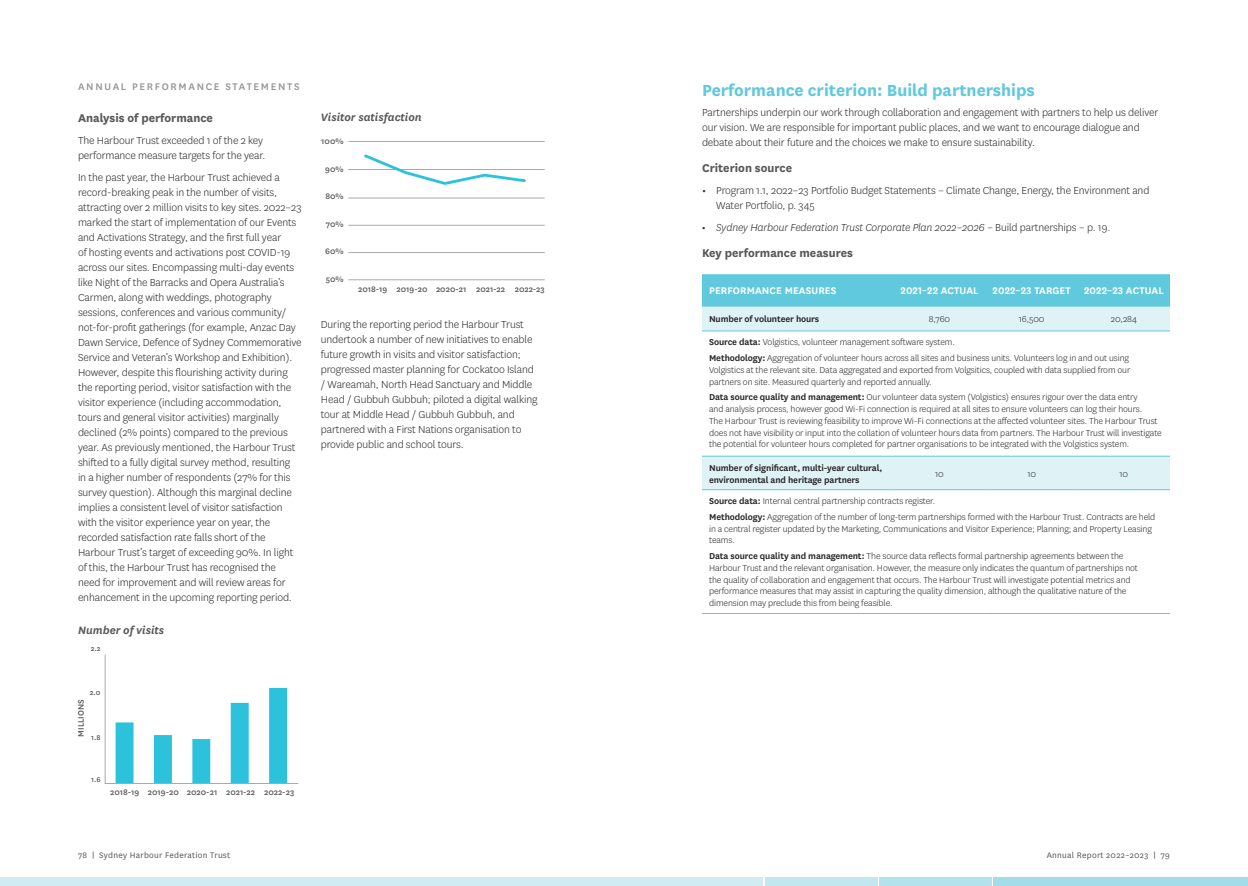
<style>
.page{position:relative;width:1248px;height:886px;background:#fff}
.page>*{position:absolute;margin:0;border:0;box-sizing:border-box;transform-origin:0 0}
.t1{font:700 18.75px "National";color:#60c9dd}
.t2{font:700 13.12px "National";color:#575757}
.t3{font:italic 600 12.5px "National";color:#575757}
.t4{font:300 11.88px/15px "National";letter-spacing:-.01em;color:#292829}
.t5{font:italic 300 11.88px "National";letter-spacing:-.01em;color:#292829}
.t6{font:600 11.25px "National";letter-spacing:.01em;color:#fff}
.t7{font:500 11.25px "National";letter-spacing:.15em;color:#939598}
.t8{font:300 10px/11.9px "National";letter-spacing:-.01em;color:#292829}
.t9{font:600 10px/11.9px "National";letter-spacing:-.01em;color:#292829}
.t10{font:500 9.38px "National";color:#58595b}
.t11{font:9.38px "National";letter-spacing:.03em;color:#575757}
.t12{font:500 8.12px "National";color:#58595b}
.s1{font-weight:500}
.s2{font-weight:500;font-style:normal}
.s3{font-style:normal}
.s4{font-weight:600}
.s5{font-weight:500;font-size:8.12px}
</style>
<div class="page">
<div style="left:993px;top:877px;width:254px;height:9px;background:#a4dce9"></div>
<div style="left:606px;top:877px;width:157px;height:9px;background:#d1ecf3"></div>
<div style="left:764px;top:877px;width:113px;height:9px;background:#c2e7ef"></div>
<div style="left:878px;top:877px;width:113px;height:9px;background:#b3e2ec"></div>
<div style="left:0;top:877px;width:625px;height:9px;background:#d1ecf3"></div>
<div style="left:702px;top:274px;width:467px;height:32px;background:#60c9dd"></div>
<svg style="left:702px;top:307px;width:467px;height:182px"></svg>
<hr style="left:702px;top:306px;width:191px;height:1px;background:#60c9dd">
<hr style="left:893px;top:306px;width:92px;height:1px;background:#60c9dd">
<hr style="left:985px;top:306px;width:92px;height:1px;background:#60c9dd">
<hr style="left:1077px;top:306px;width:92px;height:1px;background:#60c9dd">
<hr style="left:702px;top:331px;width:191px;height:1px;background:#60c9dd">
<hr style="left:893px;top:331px;width:92px;height:1px;background:#60c9dd">
<hr style="left:985px;top:331px;width:92px;height:1px;background:#60c9dd">
<hr style="left:1077px;top:331px;width:92px;height:1px;background:#60c9dd">
<hr style="left:702px;top:613px;width:191px;height:1px;background:#60c9dd">
<hr style="left:893px;top:613px;width:92px;height:1px;background:#60c9dd">
<hr style="left:985px;top:613px;width:92px;height:1px;background:#60c9dd">
<hr style="left:1077px;top:613px;width:92px;height:1px;background:#60c9dd">
<hr style="left:702px;top:456px;width:191px;height:1px;background:#60c9dd">
<hr style="left:893px;top:456px;width:92px;height:1px;background:#60c9dd">
<hr style="left:985px;top:456px;width:92px;height:1px;background:#60c9dd">
<hr style="left:1077px;top:456px;width:92px;height:1px;background:#60c9dd">
<hr style="left:702px;top:489px;width:191px;height:1px;background:#60c9dd">
<hr style="left:893px;top:489px;width:92px;height:1px;background:#60c9dd">
<hr style="left:985px;top:489px;width:92px;height:1px;background:#60c9dd">
<hr style="left:1077px;top:489px;width:92px;height:1px;background:#60c9dd">
<svg style="left:104px;top:654px;width:195px;height:130px"></svg>
<hr style="left:348px;top:279px;width:196px;height:1px;background:#a7a9ac">
<hr style="left:348px;top:252px;width:196px;height:1px;background:#a7a9ac">
<hr style="left:348px;top:225px;width:196px;height:1px;background:#a7a9ac">
<hr style="left:348px;top:198px;width:196px;height:1px;background:#a7a9ac">
<hr style="left:348px;top:141px;width:196px;height:1px;background:#a7a9ac">
<hr style="left:348px;top:169px;width:196px;height:1px;background:#a7a9ac">
<svg style="left:364px;top:154px;width:162px;height:31px"></svg>
<p class="t7" style="left:78px;top:79px;width:223px">ANNUAL PERFORMANCE STATEMENTS</p>
<p class="t2" style="left:78px;top:108px;width:136px">Analysis of performance</p>
<p class="t4" style="left:78px;top:132px;width:189px">The Harbour Trust exceeded 1 of the 2 key performance measure targets for the year.</p>
<p class="t4" style="left:78px;top:169px;width:225px">In the past year, the Harbour Trust achieved a record-breaking peak in the number of visits, attracting over 2 million visits to key sites. 2022–23 marked the start of implementation of our Events and Activations Strategy, and the first full year<br>of hosting events and activations post COVID-19 across our sites. Encompassing multi-day events like Night of the Barracks and Opera Australia’s Carmen, along with weddings, photography sessions, conferences and various community/ not-for-profit gatherings (for example, Anzac Day Dawn Service, Defence of Sydney Commemorative Service and Veteran’s Workshop and Exhibition).<br>However, despite this flourishing activity during the reporting period, visitor satisfaction with the visitor experience (including accommodation, tours and general visitor activities) marginally declined (2% points) compared to the previous year. As previously mentioned, the Harbour Trust shifted to a fully digital survey method, resulting<br>in a higher number of respondents (27% for this survey question). Although this marginal decline implies a consistent level of visitor satisfaction with the visitor experience year on year, the recorded satisfaction rate falls short of the Harbour Trust’s target of exceeding 90%. In light of this, the Harbour Trust has recognised the<br>need for improvement and will review areas for enhancement in the upcoming reporting period.</p>
<p class="t3" style="left:78px;top:622px;width:88px">Number of visits</p>
<p class="t12" style="left:91px;top:642px;width:11px">2.2</p>
<p class="t12" style="left:90px;top:687px;width:12px">2.0</p>
<p class="t10" style="left:75px;top:736px;width:39px;rotate:-90deg">MILLIONS</p>
<p class="t12" style="left:91px;top:732px;width:11px">1.8</p>
<p class="t12" style="left:91px;top:774px;width:11px">1.6</p>
<p class="t10" style="left:110px;top:786px;width:186px">2018-19 2019-20 2020-21 2021-22 2022-23</p>
<p class="t3" style="left:321px;top:109px;width:102px">Visitor satisfaction</p>
<p class="t10" style="left:321px;top:135px;width:24px">100%</p>
<p class="t10" style="left:325px;top:162px;width:20px">90%</p>
<p class="t10" style="left:325px;top:190px;width:20px">80%</p>
<p class="t10" style="left:326px;top:218px;width:20px">70%</p>
<p class="t10" style="left:325px;top:245px;width:20px">60%</p>
<p class="t10" style="left:326px;top:273px;width:19px">50%</p>
<p class="t10" style="left:358px;top:282px;width:188px">2018-19 2019-20 2020-21 2021-22 2022-23</p>
<p class="t4" style="left:321px;top:317px;width:218px">During the reporting period the Harbour Trust undertook a number of new initiatives to enable future growth in visits and visitor satisfaction; progressed master planning for Cockatoo Island / Wareamah, North Head Sanctuary and Middle Head / Gubbuh Gubbuh; piloted a digital walking tour at Middle Head / Gubbuh Gubbuh, and partnered with a First Nations organisation to provide public and school tours.</p>
<h1 class="t1" style="left:702px;top:77px;width:334px">Performance criterion: Build partnerships</h1>
<p class="t4" style="left:702px;top:104px;width:458px">Partnerships underpin our work through collaboration and engagement with partners to help us deliver our vision. We are responsible for important public places, and we want to encourage dialogue and debate about their future and the choices we make to ensure sustainability.</p>
<p class="t2" style="left:702px;top:158px;width:92px">Criterion source</p>
<p class="t4" style="left:716px;top:182px;width:434px;text-indent:-14px"><span class="s1">•</span> Program 1.1, 2022–23 Portfolio Budget Statements – Climate Change, Energy, the Environment and<br>Water Portfolio, p. 345</p>
<p class="t5" style="left:702px;top:220px;width:410px"><span class="s2">•</span> Sydney Harbour Federation Trust Corporate Plan 2022–2026 <span class="s3">– Build partnerships – p. 19.</span></p>
<p class="t2" style="left:702px;top:243px;width:152px">Key performance measures</p>
<p class="t6" style="left:709px;top:283px;width:129px">PERFORMANCE MEASURES</p>
<p class="t6" style="left:900px;top:283px;width:79px">2021–22 ACTUAL</p>
<p class="t6" style="left:992px;top:283px;width:172px">2022–23 TARGET 2022–23 ACTUAL</p>
<p class="t9" style="left:709px;top:313px;width:112px">Number of volunteer hours</p>
<p class="t8" style="left:928px;top:313px;width:23px">8,760</p>
<p class="t8" style="left:1018px;top:313px;width:27px">16,500</p>
<p class="t8" style="left:1110px;top:313px;width:28px">20,284</p>
<p class="t8" style="left:709px;top:334px;width:421px;line-height:15.4px"><span class="s4">Source data:</span> Volgistics, volunteer management software system.<br><span class="s4">Methodology:</span> Aggregation of volunteer hours across all sites and business units. Volunteers log in and out using</p>
<p class="t8" style="left:709px;top:363px;width:422px">Volgistics at the relevant site. Data aggregated and exported from Volgsitics, coupled with data supplied from our partners on site. Measured quarterly and reported annually.</p>
<p class="t8" style="left:709px;top:391px;width:454px"><span class="s4">Data source quality and management:</span> Our volunteer data system (Volgistics) ensures rigour over the data entry<br>and analysis process, however good Wi-Fi connection is required at all sites to ensure volunteers can log their hours.<br>The Harbour Trust is reviewing feasibility to improve Wi-Fi connections at the affected volunteer sites. The Harbour Trust does not have visibility or input into the collation of volunteer hours data from partners. The Harbour Trust will investigate the potential for volunteer hours completed for partner organisations to be integrated with the Volgistics system.</p>
<p class="t9" style="left:709px;top:461px;width:175px">Number of significant, multi-year cultural, environmental and heritage partners</p>
<p class="t8" style="left:935px;top:467px;width:10px">10</p>
<p class="t8" style="left:1027px;top:467px;width:10px">10</p>
<p class="t8" style="left:1119px;top:467px;width:10px">10</p>
<p class="t8" style="left:709px;top:493px;width:447px;line-height:15.4px"><span class="s4">Source data:</span> Internal central partnership contracts register.<br><span class="s4">Methodology:</span> Aggregation of the number of long-term partnerships formed with the Harbour Trust. Contracts are held</p>
<p class="t8" style="left:709px;top:522px;width:444px">in a central register updated by the Marketing, Communications and Visitor Experience; Planning; and Property Leasing teams.</p>
<p class="t8" style="left:709px;top:549px;width:430px"><span class="s4">Data source quality and management:</span> The source data reflects formal partnership agreements between the Harbour Trust and the relevant organisation. However, the measure only indicates the quantum of partnerships not the quality of collaboration and engagement that occurs. The Harbour Trust will investigate potential metrics and performance measures that may assist in capturing the quality dimension, although the qualitative nature of the dimension may preclude this from being feasible.</p>
<p class="t11" style="left:78px;top:849px;width:154px">78 <span class="s5">|</span> Sydney Harbour Federation Trust</p>
<p class="t11" style="left:1046px;top:849px;width:125px">Annual Report 2022–2023 <span class="s5">|</span> 79</p>
</div>
